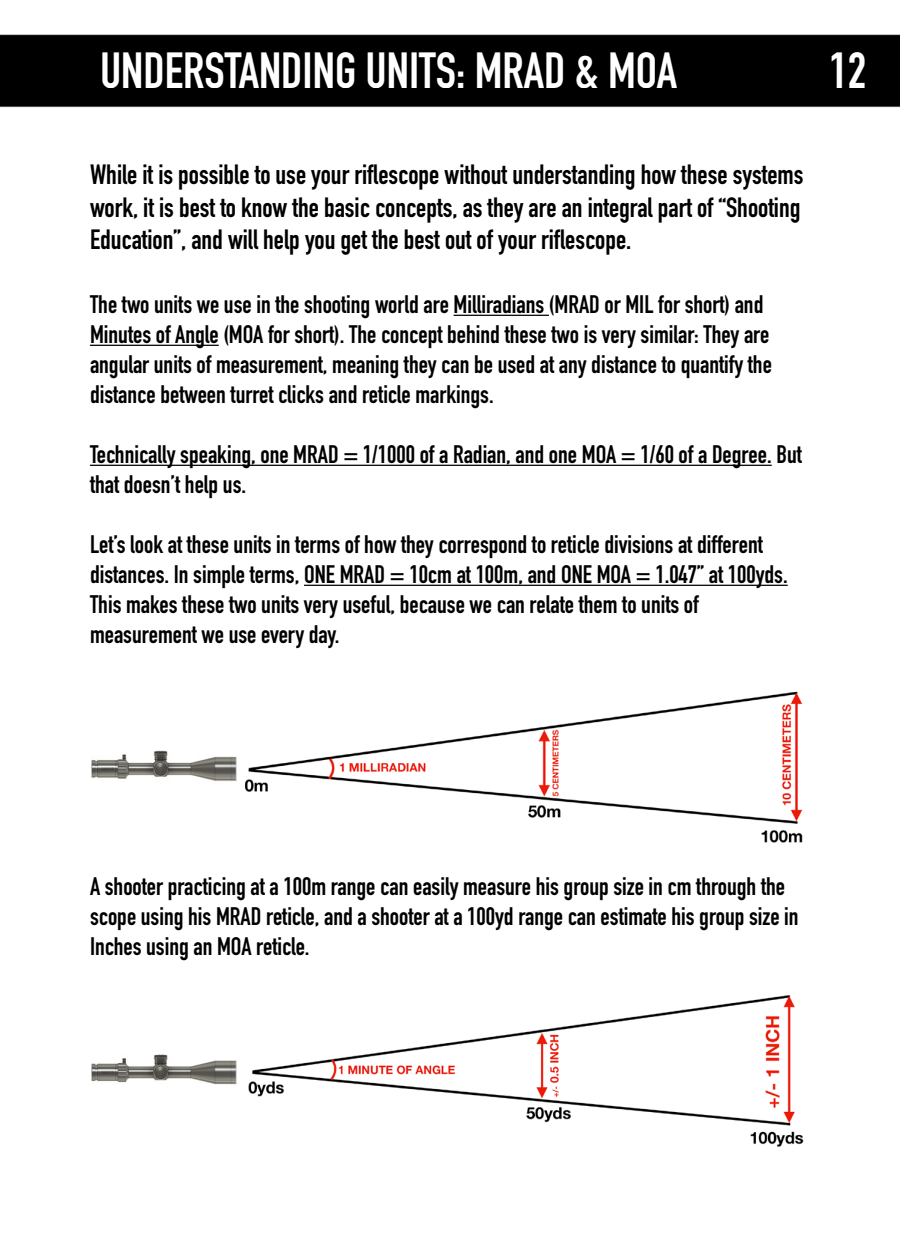
<style>
.page{position:relative;width:900px;height:1260px;background:#fff}
.page>*{position:absolute;margin:0;border:0;box-sizing:border-box;transform-origin:0 0}
.t1{font:700 50px "DIN Condensed";color:#fff}
.t2{font:700 27.5px/32.5px "DIN Condensed";color:#000;text-align:justify}
.t3{font:700 25px/30px "DIN Condensed";color:#000}
</style>
<div class="page">
<hr style="left:454px;top:315px;width:95px;height:1px;background:#000">
<hr style="left:90px;top:345px;width:129px;height:1px;background:#000">
<hr style="left:90px;top:465px;width:682px;height:1px;background:#000">
<hr style="left:304px;top:585px;width:484px;height:1px;background:#000">
<div style="left:0;top:34px;width:900px;height:74px;background:#000"></div>
<img style="left:236px;top:691px;width:567px;height:152px">
<img style="left:91px;top:750px;width:145px;height:32px">
<img style="left:236px;top:995px;width:568px;height:152px">
<img style="left:91px;top:1054px;width:145px;height:31px">
<h1 class="t1" style="left:100px;top:37px;width:579px">UNDERSTANDING UNITS: MRAD &amp; MOA</h1>
<h1 class="t1" style="left:829px;top:37px;width:39px">12</h1>
<p class="t2" style="left:90px;top:158px;width:715px">While it is possible to use your riflescope without understanding how these systems work, it is best to know the basic concepts, as they are an integral part of “Shooting Education”, and will help you get the best out of your riflescope.</p>
<p class="t3" style="left:90px;top:289px;width:683px">The two units we use in the shooting world are Milliradians (MRAD or MIL for short) and Minutes of Angle (MOA for short). The concept behind these two is very similar: They are angular units of measurement, meaning they can be used at any distance to quantify the distance between turret clicks and reticle markings.</p>
<p class="t3" style="left:90px;top:439px;width:713px">Technically speaking, one MRAD = 1/1000 of a Radian, and one MOA = 1/60 of a Degree. But that doesn’t help us.</p>
<p class="t3" style="left:90px;top:529px;width:699px">Let’s look at these units in terms of how they correspond to reticle divisions at different distances. In simple terms, ONE MRAD = 10cm at 100m, and ONE MOA = 1.047” at 100yds.<br>This makes these two units very useful, because we can relate them to units of measurement we use every day.</p>
<p class="t3" style="left:90px;top:871px;width:710px">A shooter practicing at a 100m range can easily measure his group size in cm through the scope using his MRAD reticle, and a shooter at a 100yd range can estimate his group size in<br>Inches using an MOA reticle.</p>
</div>
